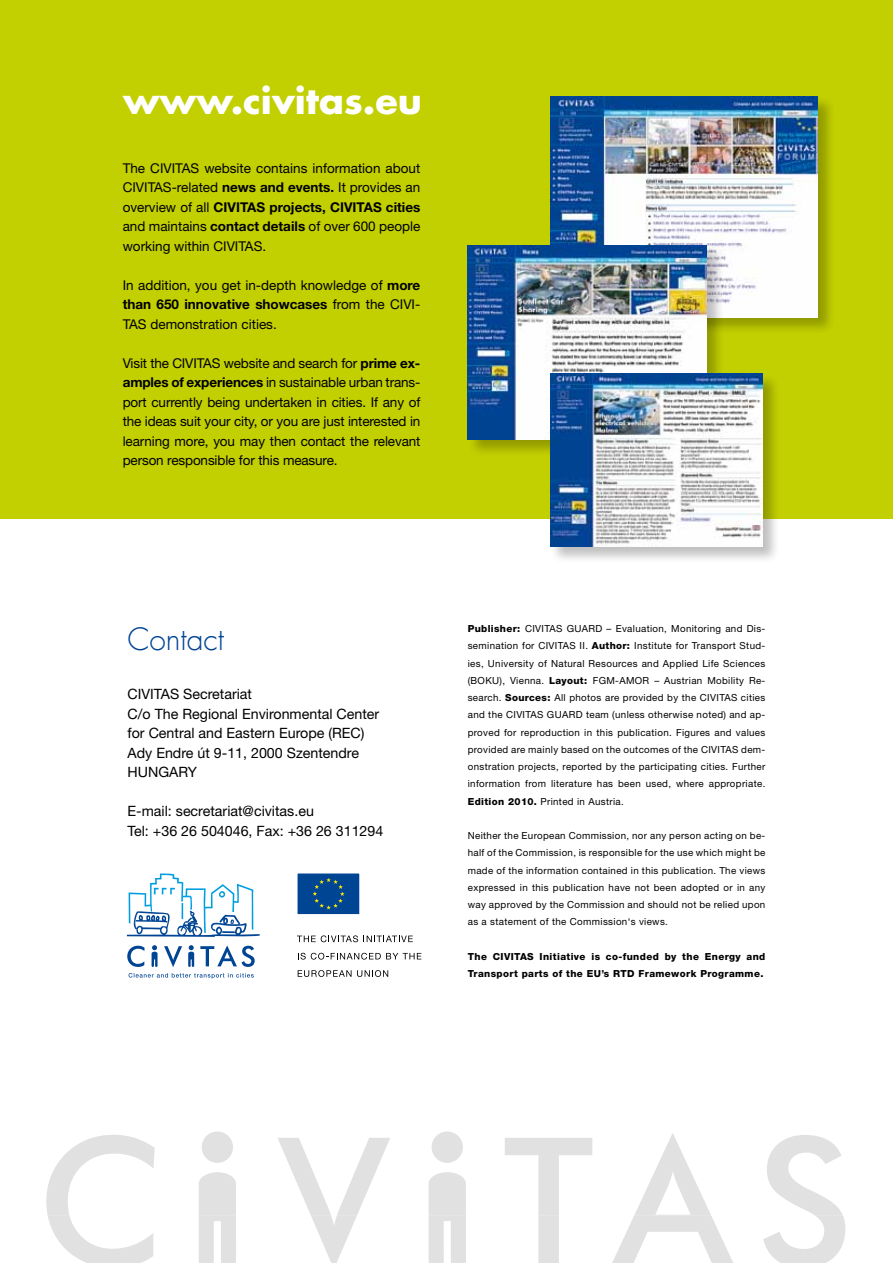
<style>
.page{position:relative;width:893px;height:1263px;background:#fff}
.page>*{position:absolute;margin:0;border:0;box-sizing:border-box;transform-origin:0 0}
.t1{font:700 35.25px "Futura Com";color:#fff;scale:1.04 1}
.t2{font:300 30px "Futura Com";color:#004494}
.t3{font:14.25px/19.5px "Helvetica Neue LT Pro";color:#000}
.t4{font:13.5px/19.5px "Helvetica Neue LT Pro";color:#000;text-align:justify}
.t5{font:9.75px/17.2px "Helvetica Neue LT Pro";letter-spacing:.035em;color:#000;text-align:justify}
.t6{font:800 9.75px/17.2px "Helvetica Neue LT Pro";letter-spacing:.04em;color:#000}
.s1{font-weight:700}
.s2{font-weight:800}
</style>
<div class="page">
<div style="left:0;top:0;width:893px;height:519px;background:#c2cf00"></div>
<div style="left:550px;top:95px;width:285px;height:240px;background:#000;opacity:.25"></div>
<img style="left:551px;top:96px;width:267px;height:221px">
<div style="left:467px;top:244px;width:257px;height:213px;background:#000;opacity:.25"></div>
<img style="left:468px;top:245px;width:239px;height:195px">
<div style="left:550px;top:373px;width:230px;height:191px;background:#000;opacity:.25"></div>
<img style="left:551px;top:374px;width:212px;height:173px">
<svg style="left:48px;top:1216px;width:797px;height:47px"></svg>
<svg style="left:46px;top:1131px;width:797px;height:85px"></svg>
<div style="left:297px;top:873px;width:63px;height:42px;background:#004494;border:1px solid #fff"></div>
<svg style="left:313px;top:878px;width:32px;height:31px"></svg>
<svg style="left:298px;top:970px;width:53px;height:7px"></svg>
<svg style="left:357px;top:970px;width:31px;height:7px"></svg>
<svg style="left:298px;top:953px;width:123px;height:6px"></svg>
<svg style="left:297px;top:935px;width:116px;height:7px"></svg>
<svg style="left:127px;top:945px;width:128px;height:22px"></svg>
<svg style="left:129px;top:973px;width:125px;height:6px"></svg>
<svg style="left:127px;top:873px;width:133px;height:64px"></svg>
<h1 class="t1" style="left:123px;top:74px;width:289px">www.civitas.eu</h1>
<h3 class="t4" style="left:123px;top:158px;width:299px">The CIVITAS website contains information about CIVITAS-related <span class="s1">news and events.</span> It provides an overview of all <span class="s1">CIVITAS projects, CIVITAS cities </span>and maintains <span class="s1">contact details</span> of over 600 people working within CIVITAS.</h3>
<h3 class="t4" style="left:123px;top:275px;width:299px">In addition, you get in-depth knowledge of <span class="s1">more than 650 innovative showcases</span> from the CIVI-TAS demonstration cities.</h3>
<p class="t4" style="left:123px;top:353px;width:299px">Visit the CIVITAS website and search for <span class="s1">prime ex&shy;amples of experiences</span> in sustainable urban trans&shy;port currently being undertaken in cities. If any of the ideas suit your city, or you are just interested in learning more, you may then contact the relevant person responsible for this measure.</p>
<h2 class="t2" style="left:128px;top:619px;width:98px">Contact</h2>
<h3 class="t3" style="left:128px;top:684px;width:253px">CIVITAS Secretariat<br>C/o The Regional Environmental Center for Central and Eastern Europe (REC)<br>Ady Endre út 9-11, 2000 Szentendre<br>HUNGARY</h3>
<h3 class="t3" style="left:128px;top:801px;width:257px">E-mail: secretariat@civitas.eu<br>Tel: +36 26 504046, Fax: +36 26 311294</h3>
<p class="t5" style="left:468px;top:620px;width:299px"><span class="s2">Publisher:</span> CIVITAS GUARD – Evaluation, Monitoring and Dis&shy;semination for CIVITAS II. <span class="s2">Author:</span> Institute for Transport Stud&shy;ies, University of Natural Resources and Applied Life Sciences (BOKU), Vienna. <span class="s2">Layout:</span> FGM-AMOR – Austrian Mobility Re&shy;search. <span class="s2">Sources:</span> All photos are provided by the CIVITAS cities and the CIVITAS GUARD team (unless otherwise noted) and ap&shy;proved for reproduction in this publication. Figures and values provided are mainly based on the outcomes of the CIVITAS dem&shy;onstration projects, reported by the participating cities. Further information from literature has been used, where appropriate.<br><span class="s2">Edition 2010.</span> Printed in Austria.</p>
<p class="t5" style="left:468px;top:827px;width:299px">Neither the European Commission, nor any person acting on be&shy;half of the Commission, is responsible for the use which might be made of the information contained in this publication. The views expressed in this publication have not been adopted or in any way approved by the Commission and should not be relied upon as a statement of the Commission‘s views.</p>
<p class="t6" style="left:468px;top:948px;width:299px">The CIVITAS Initiative is co-funded by the Energy and<br>Transport parts of the EU’s RTD Framework Programme.</p>
</div>
